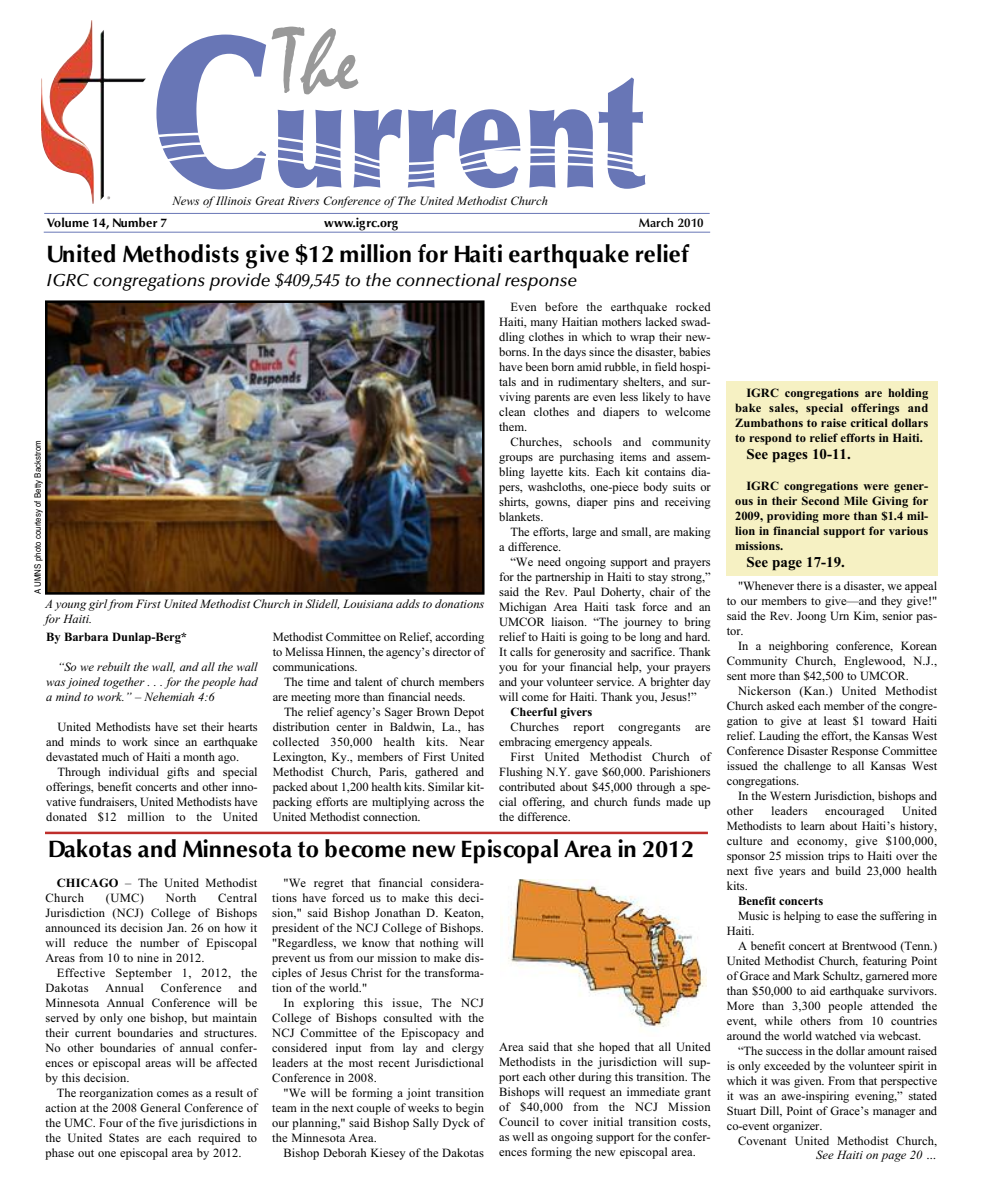
<style>
.page{position:relative;width:983px;height:1194px;background:#fff}
.page>*{position:absolute;margin:0;border:0;box-sizing:border-box;transform-origin:0 0}
.t1{font:900 148.5px "Optima LT Std";letter-spacing:-.005em;color:#6876b6;scale:.8 1}
.t2{font:93.75px "Mistral";color:#999}
.t3{font:700 23.75px "Optima LT Std";letter-spacing:.015em;color:#000}
.t4{font:italic 500 17.5px "Optima LT Std";letter-spacing:-.005em;color:#000}
.t5{font:700 15px "Times New Roman";color:#000}
.t6{font:12.5px/15px "Times New Roman";letter-spacing:-.005em;color:#000;text-align:justify}
.t7{font:700 12.5px/15px "Times New Roman";color:#000;text-align:justify}
.t8{font:italic 12.5px/15px "Times New Roman";color:#000;text-align:justify}
.t9{font:12.5px/15px "Times New Roman";letter-spacing:.015em;color:#000}
.t10{font:12.5px/15px "Times New Roman";letter-spacing:.03em;color:#000}
.t11{font:700 12.5px "Optima LT Std";letter-spacing:.01em;color:#000}
.t12{font:600 12.5px "Optima LT Std";color:#000}
.t13{font:8.75px "Helvetica";color:#000;scale:.9 1}
.s1{font-size:211px}
.s2{font-weight:700}
</style>
<div class="page">
<hr style="left:44px;top:213px;width:666px;height:1px;background:#6876b6">
<hr style="left:44px;top:232px;width:666px;height:1px;background:#6876b6">
<img style="left:41px;top:78px;width:47px;height:73px">
<img style="left:48px;top:303px;width:433px;height:288px">
<div style="left:45px;top:300px;width:439px;height:294px;border:2px solid #000"></div>
<div style="left:727px;top:381px;width:211px;height:194px;background:#f6f1c3"></div>
<hr style="left:45px;top:831px;width:663px;height:3px;background:#be2e2b">
<img style="left:501px;top:879px;width:205px;height:148px">
<h2 class="t2" style="left:276px;top:5px;width:84px">The</h2>
<h1 class="t1" style="left:150px;top:75px;width:618px"><span class="s1">C</span>urrent</h1>
<p class="t8" style="left:173px;top:193px;width:377px">News of Illinois Great Rivers Conference of The United Methodist Church</p>
<h3 class="t3" style="left:46px;top:244px;width:644px">United Methodists give $12 million for Haiti earthquake relief</h3>
<h3 class="t4" style="left:46px;top:273px;width:532px">IGRC congregations provide $409,545 to the connectional response</h3>
<p class="t11" style="left:47px;top:217px;width:122px">Volume 14, Number 7</p>
<p class="t11" style="left:324px;top:217px;width:75px">www.igrc.org</p>
<p class="t12" style="left:639px;top:217px;width:66px">March 2010</p>
<p class="t13" style="left:33px;top:594px;width:172px;rotate:-90deg">A UMNS photo courtesy of Betty Backstrom</p>
<p class="t8" style="left:45px;top:596px;width:440px">A young girl from First United Methodist Church in Slidell, Louisiana adds to donations for Haiti.</p>
<p class="t7" style="left:46px;top:629px;width:142px">By Barbara Dunlap-Berg*</p>
<p class="t8" style="left:46px;top:659px;width:213px;text-indent:11px">“So we rebuilt the wall, and all the wall was joined together . . . for the people had a mind to work.” – Nehemiah 4:6</p>
<p class="t6" style="left:46px;top:719px;width:213px;text-indent:11px">United Methodists have set their hearts and minds to work since an earthquake devastated much of Haiti a month ago.</p>
<p class="t6" style="left:46px;top:764px;width:213px;text-indent:11px">Through individual gifts and special offerings, benefit concerts and other inno&shy;vative fundraisers, United Methodists have donated $12 million to the United</p>
<p class="t6" style="left:273px;top:629px;width:213px">Methodist Committee on Relief, according to Melissa Hinnen, the agency’s director of communications.</p>
<p class="t6" style="left:273px;top:674px;width:213px;text-indent:11px">The time and talent of church members are meeting more than financial needs.</p>
<p class="t6" style="left:273px;top:704px;width:213px;text-indent:11px">The relief agency’s Sager Brown Depot distribution center in Baldwin, La., has collected 350,000 health kits. Near Lexington, Ky., members of First United Methodist Church, Paris, gathered and packed about 1,200 health kits. Similar kit&shy;packing efforts are multiplying across the United Methodist connection.</p>
<p class="t6" style="left:499px;top:299px;width:213px;text-indent:11px">Even before the earthquake rocked Haiti, many Haitian mothers lacked swad&shy;dling clothes in which to wrap their new&shy;borns. In the days since the disaster, babies have been born amid rubble, in field hospi&shy;tals and in rudimentary shelters, and sur&shy;viving parents are even less likely to have clean clothes and diapers to welcome them.</p>
<p class="t6" style="left:499px;top:434px;width:213px;text-indent:11px">Churches, schools and community groups are purchasing items and assem&shy;bling layette kits. Each kit contains dia&shy;pers, washcloths, one-piece body suits or shirts, gowns, diaper pins and receiving blankets.</p>
<p class="t6" style="left:499px;top:524px;width:213px;text-indent:11px">The efforts, large and small, are making a difference.</p>
<p class="t6" style="left:499px;top:554px;width:213px;text-indent:11px">“We need ongoing support and prayers for the partnership in Haiti to stay strong,” said the Rev. Paul Doherty, chair of the Michigan Area Haiti task force and an UMCOR liaison. “The journey to bring relief to Haiti is going to be long and hard.<br>It calls for generosity and sacrifice. Thank you for your financial help, your prayers and your volunteer service. A brighter day will come for Haiti. Thank you, Jesus!”</p>
<p class="t7" style="left:510px;top:703px;width:83px">Cheerful givers</p>
<p class="t9" style="left:499px;top:719px;width:213px;text-indent:11px">Churches report congregants are embracing emergency appeals.</p>
<p class="t6" style="left:499px;top:749px;width:213px;text-indent:11px">First United Methodist Church of Flushing N.Y. gave $60,000. Parishioners contributed about $45,000 through a spe&shy;cial offering, and church funds made up the difference.</p>
<h3 class="t3" style="left:48px;top:839px;width:648px">Dakotas and Minnesota to become new Episcopal Area in 2012</h3>
<p class="t6" style="left:45px;top:875px;width:213px;text-indent:11px"><span class="s2">CHICAGO</span> – The United Methodist<br>Church</p>
<p class="t6" style="left:45px;top:890px;width:213px;text-indent:173px">Central Jurisdiction (NCJ) College of Bishops announced its decision Jan. 26 on how it will reduce the number of Episcopal Areas from 10 to nine in 2012.</p>
<p class="t10" style="left:45px;top:965px;width:213px;text-indent:11px">Effective September 1, 2012, the<br>Dakotas</p>
<p class="t6" style="left:106px;top:890px;width:40px">(UMC)</p>
<p class="t6" style="left:166px;top:890px;width:32px">North</p>
<p class="t6" style="left:45px;top:980px;width:213px;text-indent:193px">and Minnesota Annual Conference will be served by only one bishop, but maintain their current boundaries and structures.<br>No other boundaries of annual confer&shy;ences or episcopal areas will be affected by this decision.</p>
<p class="t6" style="left:45px;top:1085px;width:213px;text-indent:11px">The reorganization comes as a result of action at the 2008 General Conference of the UMC. Four of the five jurisdictions in the United States are each required to phase out one episcopal area by 2012.</p>
<p class="t6" style="left:105px;top:980px;width:40px">Annual</p>
<p class="t10" style="left:161px;top:980px;width:62px">Conference</p>
<p class="t6" style="left:272px;top:875px;width:213px;text-indent:11px">"We regret that financial considera&shy;tions have forced us to make this deci&shy;sion," said Bishop Jonathan D. Keaton, president of the NCJ College of Bishops. "Regardless, we know that nothing will prevent us from our mission to make dis&shy;ciples of Jesus Christ for the transforma&shy;tion of the world."</p>
<p class="t6" style="left:272px;top:995px;width:213px;text-indent:11px">In exploring this issue, The NCJ College of Bishops consulted with the NCJ Committee of the Episcopacy and considered input from lay and clergy leaders at the most recent Jurisdictional Conference in 2008.</p>
<p class="t6" style="left:272px;top:1085px;width:213px;text-indent:11px">"We will be forming a joint transition team in the next couple of weeks to begin our planning," said Bishop Sally Dyck of the Minnesota Area.</p>
<p class="t6" style="left:283px;top:1145px;width:202px">Bishop Deborah Kiesey of the Dakotas</p>
<p class="t6" style="left:499px;top:1038px;width:213px">Area said that she hoped that all United Methodists in the jurisdiction will sup&shy;port each other during this transition. The Bishops will request an immediate grant of $40,000 from the NCJ Mission Council to cover initial transition costs, as well as ongoing support for the confer&shy;ences forming the new episcopal area.</p>
<p class="t7" style="left:735px;top:385px;width:195px;text-indent:11px">IGRC congregations are holding bake sales, special offerings and Zumbathons to raise critical dollars to respond to relief efforts in Haiti.</p>
<p class="t5" style="left:746px;top:444px;width:106px">See pages 10-11.</p>
<p class="t7" style="left:735px;top:478px;width:195px;text-indent:11px">IGRC congregations were gener&shy;ous in their Second Mile Giving for 2009, providing more than $1.4 mil&shy;lion in financial support for various missions.</p>
<p class="t5" style="left:746px;top:552px;width:100px">See page 17-19.</p>
<p class="t6" style="left:727px;top:578px;width:212px;text-indent:11px">"Whenever there is a disaster, we appeal to our members to give—and they give!" said the Rev. Joong Urn Kim, senior pas&shy;tor.</p>
<p class="t6" style="left:727px;top:638px;width:212px;text-indent:11px">In a neighboring conference, Korean Community Church, Englewood, N.J., sent more than $42,500 to UMCOR.</p>
<p class="t6" style="left:727px;top:683px;width:212px;text-indent:11px">Nickerson (Kan.) United Methodist Church asked each member of the congre&shy;gation to give at least $1 toward Haiti relief. Lauding the effort, the Kansas West Conference Disaster Response Committee issued the challenge to all Kansas West congregations.</p>
<p class="t6" style="left:727px;top:788px;width:212px;text-indent:11px">In the Western Jurisdiction, bishops and other</p>
<p class="t6" style="left:727px;top:803px;width:212px;text-indent:175px">United Methodists to learn about Haiti’s history, culture and economy, give $100,000, sponsor 25 mission trips to Haiti over the next five years and build 23,000 health kits.</p>
<p class="t7" style="left:738px;top:893px;width:87px">Benefit concerts</p>
<p class="t6" style="left:727px;top:908px;width:212px;text-indent:11px">Music is helping to ease the suffering in<br>Haiti.</p>
<p class="t6" style="left:727px;top:938px;width:212px;text-indent:11px">A benefit concert at Brentwood (Tenn.)<br>United Methodist Church, featuring Point of Grace and Mark Schultz, garnered more than $50,000 to aid earthquake survivors.<br>More than 3,300 people attended the event, while others from 10 countries around the world watched via webcast.</p>
<p class="t6" style="left:727px;top:1043px;width:212px;text-indent:11px">“The success in the dollar amount raised is only exceeded by the volunteer spirit in which it was given. From that perspective it was an awe-inspiring evening,” stated Stuart Dill, Point of Grace’s manager and co-event organizer.</p>
<p class="t6" style="left:738px;top:1133px;width:201px">Covenant United Methodist Church,</p>
<p class="t9" style="left:771px;top:803px;width:38px">leaders</p>
<p class="t9" style="left:825px;top:803px;width:61px">encouraged</p>
<p class="t8" style="left:816px;top:1147px;width:122px">See Haiti on page 20 …</p>
</div>
